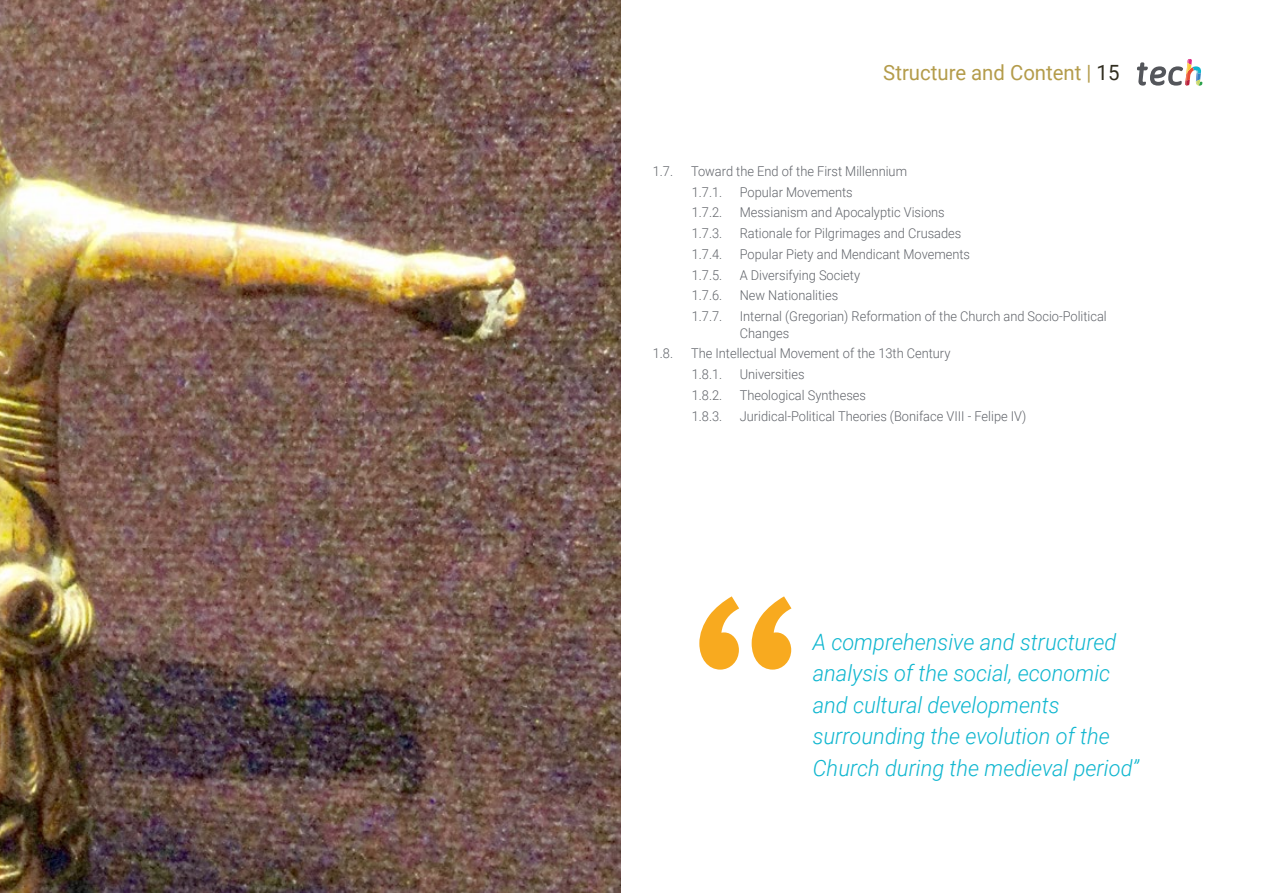
<style>
.page{position:relative;width:1263px;height:893px;background:#fff}
.page>*{position:absolute;margin:0;border:0;box-sizing:border-box;transform-origin:0 0}
.t1{font:italic 300 22.5px/31.5px "Roboto";color:#0fb6cf}
.t2{font:21px "Roboto";color:#b49c4b}
.t3{font:300 13.5px/20.7px "Roboto";color:#61646a;scale:.95 1}
.s1{color:#312e20}
</style>
<div class="page">
<img style="left:0;top:0;width:621px;height:893px">
<svg style="left:699px;top:596px;width:92px;height:74px"></svg>
<svg style="left:1137px;top:59px;width:65px;height:27px"></svg>
<h2 class="t2" style="left:883px;top:57px;width:238px">Structure and Content | <span class="s1">15</span></h2>
<p class="t3" style="left:653px;top:160px;width:23px">1.7.</p>
<p class="t3" style="left:691px;top:160px;width:229px">Toward the End of the First Millennium<br>1.7.1.</p>
<p class="t3" style="left:740px;top:181px;width:120px">Popular Movements</p>
<p class="t3" style="left:692px;top:202px;width:34px">1.7.2.</p>
<p class="t3" style="left:740px;top:202px;width:217px">Messianism and Apocalyptic Visions</p>
<p class="t3" style="left:692px;top:223px;width:34px">1.7.3.</p>
<p class="t3" style="left:740px;top:223px;width:235px">Rationale for Pilgrimages and Crusades</p>
<p class="t3" style="left:692px;top:243px;width:34px">1.7.4.</p>
<p class="t3" style="left:740px;top:243px;width:244px">Popular Piety and Mendicant Movements</p>
<p class="t3" style="left:692px;top:264px;width:34px">1.7.5.</p>
<p class="t3" style="left:740px;top:264px;width:128px">A Diversifying Society</p>
<p class="t3" style="left:692px;top:285px;width:34px">1.7.6.</p>
<p class="t3" style="left:740px;top:285px;width:105px">New Nationalities</p>
<p class="t3" style="left:692px;top:306px;width:34px">1.7.7.</p>
<p class="t3" style="left:740px;top:308px;width:388px;line-height:16.5px">Internal (Gregorian) Reformation of the Church and Socio-Political<br>Changes</p>
<p class="t3" style="left:653px;top:343px;width:23px">1.8.</p>
<p class="t3" style="left:691px;top:343px;width:275px">The Intellectual Movement of the 13th Century<br>1.8.1.</p>
<p class="t3" style="left:740px;top:364px;width:70px">Universities</p>
<p class="t3" style="left:692px;top:384px;width:34px">1.8.2.</p>
<p class="t3" style="left:740px;top:384px;width:134px">Theological Syntheses</p>
<p class="t3" style="left:692px;top:405px;width:34px">1.8.3.</p>
<p class="t3" style="left:740px;top:405px;width:303px">Juridical-Political Theories (Boniface VIII - Felipe IV)</p>
<h1 class="t1" style="left:813px;top:625px;width:328px">A comprehensive and structured analysis of the social, economic and cultural developments surrounding the evolution of the<br>Church during the medieval period”</h1>
</div>
